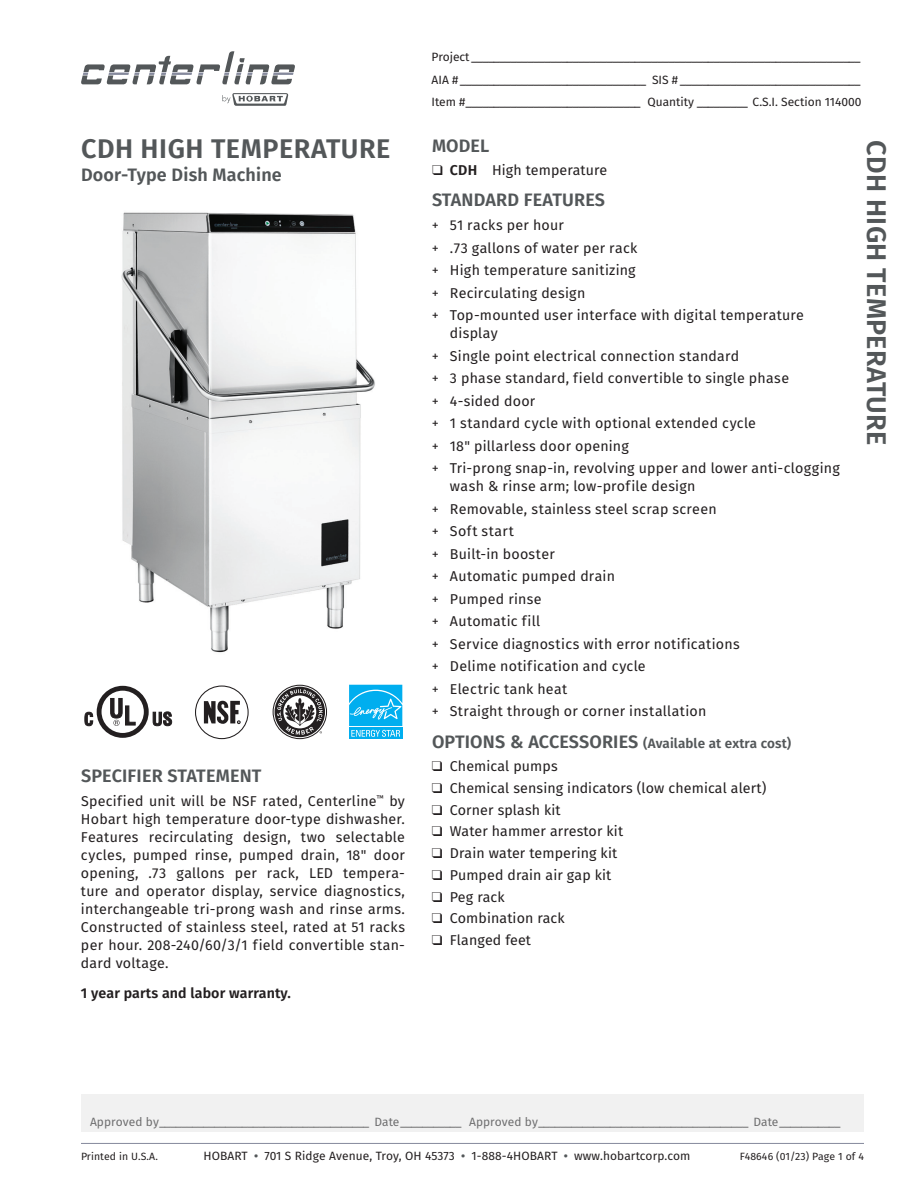
<style>
.page{position:relative;width:918px;height:1188px;background:#fff}
.page>*{position:absolute;margin:0;border:0;box-sizing:border-box;transform-origin:0 0}
.t1{font:600 27px "Fira Sans";letter-spacing:.01em;color:#535759}
.t2{font:600 18px "Fira Sans";letter-spacing:.01em;color:#535759}
.t3{font:14.25px/22.5px "Fira Sans";letter-spacing:.015em;color:#231f20}
.t4{font:600 14.25px "Fira Sans";letter-spacing:.01em;color:#231f20}
.t5{font:600 13.5px "Fira Sans";letter-spacing:.01em;color:#535759}
.t6{font:12px/22.5px "Fira Sans";color:#231f20;text-align:justify}
.t7{font:12px "Fira Sans";letter-spacing:.005em;color:#6e6e6f}
.t8{font:10.5px "Fira Sans";letter-spacing:.01em;color:#231f20}
.s1{font-weight:600}
.s2{font-style:inherit}
.s3{font-size:18px}
.s4{font-weight:600;color:#535759}
</style>
<div class="page">
<div style="left:81px;top:1094px;width:783px;height:38px;background:#f1f1f1"></div>
<hr style="left:81px;top:1143px;width:783px;height:1px;background:#85899c">
<svg style="left:222px;top:93px;width:66px;height:13px"></svg>
<svg style="left:81px;top:51px;width:214px;height:33px"></svg>
<div style="left:195px;top:686px;width:54px;height:53px;border:1px solid #231f20;border-radius:50%"></div>
<svg style="left:204px;top:700px;width:36px;height:24px"></svg>
<div style="left:97px;top:686px;width:52px;height:52px;border:5px solid #231f20;border-radius:50%"></div>
<svg style="left:110px;top:698px;width:26px;height:28px"></svg>
<svg style="left:84px;top:711px;width:10px;height:16px"></svg>
<svg style="left:152px;top:711px;width:20px;height:16px"></svg>
<svg style="left:273px;top:685px;width:54px;height:54px"></svg>
<img style="left:121px;top:212px;width:254px;height:441px">
<svg style="left:349px;top:684px;width:54px;height:55px;background:#2cbcf1"></svg>
<h1 class="t1" style="left:81px;top:127px;width:311px">CDH HIGH TEMPERATURE</h1>
<p class="t2" style="left:81px;top:160px;width:202px">Door-Type Dish Machine</p>
<p class="t2" style="left:81px;top:761px;width:182px">SPECIFIER STATEMENT</p>
<p class="t3" style="left:81px;top:792px;width:326px;line-height:18px;text-align:justify">Specified unit will be NSF rated, Centerline<sup>™</sup> by Hobart high temperature door-type dishwasher.<br>Features recirculating design, two selectable cycles, pumped rinse, pumped drain, 18" door opening, .73 gallons per rack, LED tempera&shy;ture and operator display, service diagnostics, interchangeable tri-prong wash and rinse arms.<br>Constructed of stainless steel, rated at 51 racks per hour. 208-240/60/3/1 field convertible stan&shy;dard voltage.</p>
<p class="t4" style="left:81px;top:981px;width:211px">1 year parts and labor warranty.</p>
<p class="t6" style="left:432px;top:46px;width:431px">Project _____________________________________________________________________ AIA # _________________________________ SIS # ________________________________ Item #_______________________________ Quantity _________ C.S.I. Section 114000</p>
<p class="t2" style="left:432px;top:131px;width:59px">MODEL</p>
<p class="t3" style="left:432px;top:158px;width:177px">❑ <span class="s1">CDH</span> High temperature</p>
<p class="t2" style="left:432px;top:185px;width:175px">STANDARD FEATURES</p>
<p class="t3" style="left:432px;top:214px;width:374px"><span class="s2">+</span> 51 racks per hour<br><span class="s2">+</span> .73 gallons of water per rack<br><span class="s2">+</span> High temperature sanitizing<br><span class="s2">+</span> Recirculating design<br><span class="s2">+</span> Top-mounted user interface with digital temperature</p>
<p class="t3" style="left:432px;top:322px;width:409px;text-indent:18px">display<br><span class="s2">+</span> Single point electrical connection standard<br><span class="s2">+</span> 3 phase standard, field convertible to single phase<br><span class="s2">+</span> 4-sided door<br><span class="s2">+</span> 1 standard cycle with optional extended cycle<br><span class="s2">+</span> 18" pillarless door opening<br><span class="s2">+</span> Tri-prong snap-in, revolving upper and lower anti-clogging</p>
<p class="t3" style="left:432px;top:475px;width:309px;text-indent:18px">wash &amp; rinse arm; low-profile design<br><span class="s2">+</span> Removable, stainless steel scrap screen<br><span class="s2">+</span> Soft start<br><span class="s2">+</span> Built-in booster<br><span class="s2">+</span> Automatic pumped drain<br><span class="s2">+</span> Pumped rinse<br><span class="s2">+</span> Automatic fill<br><span class="s2">+</span> Service diagnostics with error notifications <span class="s2">+</span> Delime notification and cycle<br><span class="s2">+</span> Electric tank heat<br><span class="s2">+</span> Straight through or corner installation</p>
<p class="t5" style="left:432px;top:732px;width:361px"><span class="s3">OPTIONS &amp; ACCESSORIES</span> (Available at extra cost)</p>
<p class="t3" style="left:432px;top:755px;width:127px">❑ Chemical pumps</p>
<p class="t3" style="left:432px;top:776px;width:336px">❑ Chemical sensing indicators (low chemical alert)</p>
<p class="t3" style="left:432px;top:798px;width:130px">❑ Corner splash kit</p>
<p class="t3" style="left:432px;top:820px;width:193px">❑ Water hammer arrestor kit</p>
<p class="t3" style="left:432px;top:842px;width:187px">❑ Drain water tempering kit</p>
<p class="t3" style="left:432px;top:863px;width:181px">❑ Pumped drain air gap kit</p>
<p class="t3" style="left:432px;top:885px;width:74px">❑ Peg rack</p>
<p class="t3" style="left:432px;top:907px;width:134px">❑ Combination rack</p>
<p class="t3" style="left:432px;top:929px;width:101px">❑ Flanged feet</p>
<h1 class="t1" style="left:899px;top:140px;width:306px;rotate:90deg">CDH HIGH TEMPERATURE</h1>
<p class="t7" style="left:90px;top:1113px;width:752px">Approved by______________________________________ Date___________ Approved by______________________________________ Date___________</p>
<p class="t8" style="left:81px;top:1149px;width:78px">Printed in U.S.A.</p>
<p class="t6" style="left:203px;top:1145px;width:488px">HOBART <span class="s4">•</span> 701 S Ridge Avenue, Troy, OH 45373 <span class="s4">•</span> 1-888-4HOBART <span class="s4">•</span> www.hobartcorp.com</p>
<p class="t8" style="left:740px;top:1149px;width:126px">F48646 (01/23) Page 1 of 4</p>
</div>
